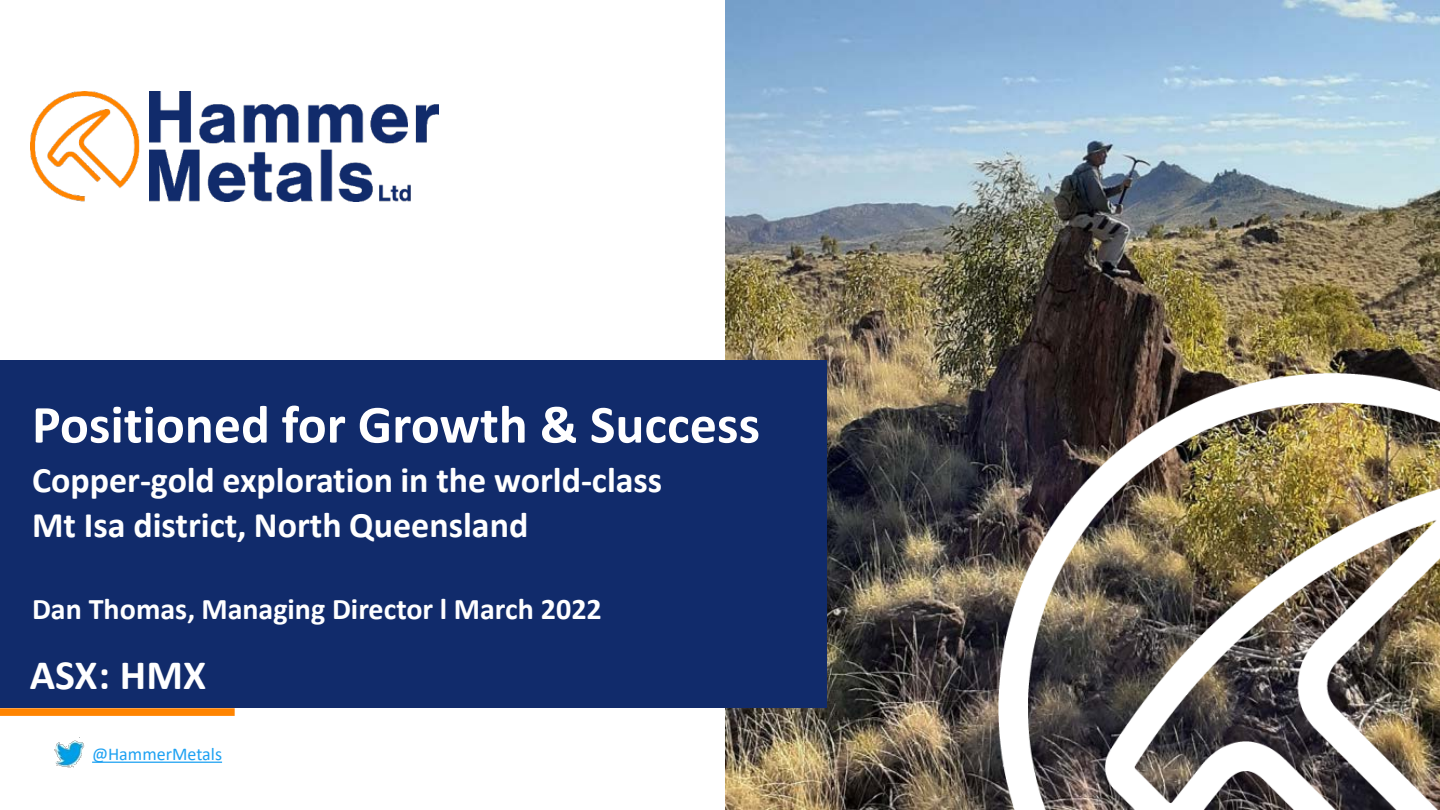
<style>
.page{position:relative;width:1440px;height:810px;background:#fff}
.page>*{position:absolute;margin:0;border:0;box-sizing:border-box;transform-origin:0 0}
.t1{font:700 54px "Calibri";color:#fff}
.t2{font:700 42px "Calibri";color:#fff}
.t3{font:700 36px "Calibri";color:#fff}
.t4{font:700 30px "Calibri";color:#fff}
.t5{font:18px "Calibri";color:#1da1f2}
</style>
<div class="page">
<img style="left:725px;top:0;width:715px;height:810px">
<div style="left:0;top:360px;width:826px;height:348px;background:#112b6b"></div>
<div style="left:0;top:708px;width:235px;height:8px;background:#ff8400"></div>
<img style="left:999px;top:374px;width:441px;height:436px">
<img style="left:31px;top:92px;width:408px;height:110px">
<img style="left:54px;top:737px;width:31px;height:31px">
<svg style="left:92px;top:762px;width:130px;height:1px"></svg>
<p class="t1" style="left:32px;top:386px;width:730px">Positioned for Growth &amp; Success</p>
<p class="t3" style="left:32px;top:455px;width:632px">Copper-gold exploration in the world-class</p>
<p class="t3" style="left:32px;top:499px;width:498px">Mt Isa district, North Queensland</p>
<p class="t4" style="left:32px;top:588px;width:571px">Dan Thomas, Managing Director l March 2022</p>
<p class="t2" style="left:30px;top:645px;width:178px">ASX: HMX</p>
<p class="t5" style="left:92px;top:741px;width:131px">@HammerMetals</p>
</div>
